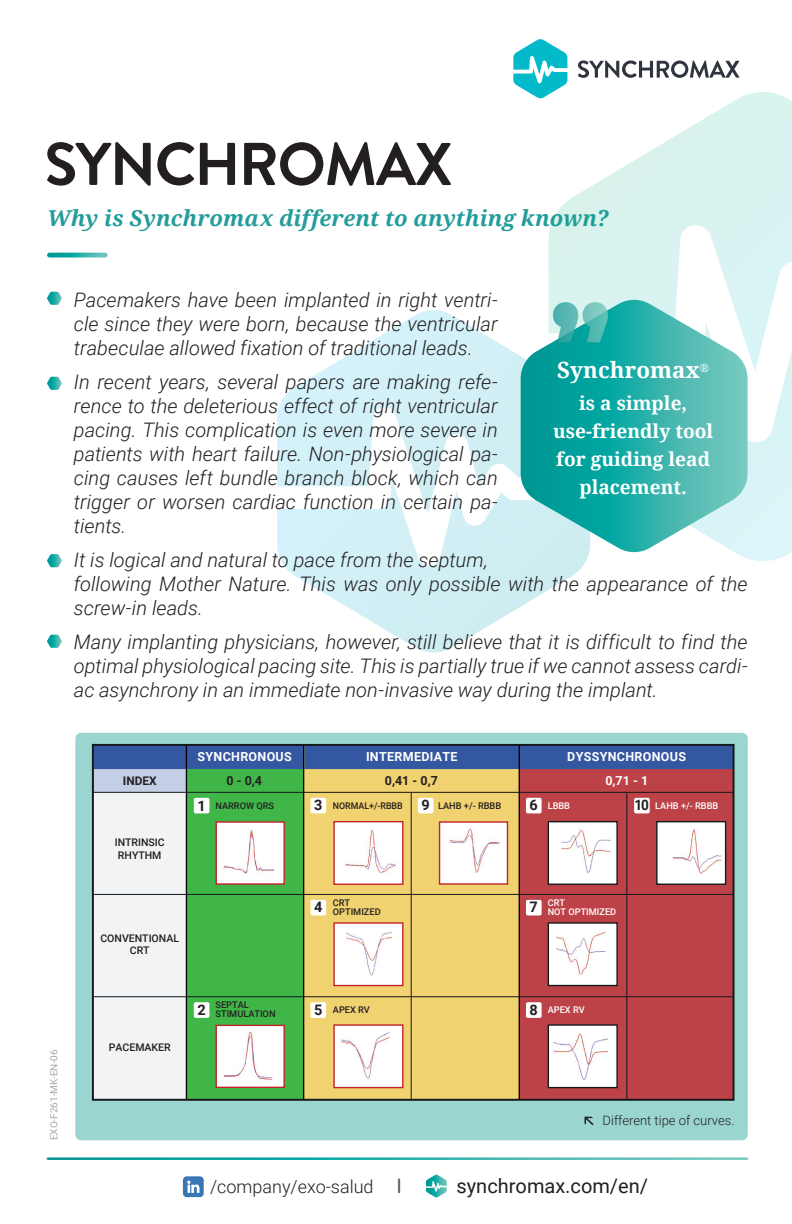
<style>
.page{position:relative;width:792px;height:1224px;background:#fff}
.page>*{position:absolute;margin:0;border:0;box-sizing:border-box;transform-origin:0 0}
.t1{font:700 22.4px "Droid Serif";color:#fff}
.t2{font:italic 700 22px "Droid Serif";letter-spacing:.005em;color:#239d9b}
.t3{font:italic 300 20px/24px "Roboto";color:#231f20;text-align:justify}
.t4{font:20px "Roboto";color:#231f20}
.t5{font:700 19.2px/28px "Droid Serif";color:#fff;text-align:center}
.t6{font:300 18px "Roboto";color:#231f20}
.t7{font:700 14.4px "Roboto";color:#231f20}
.t8{font:700 14.4px "Roboto";color:#231f20;scale:.94 1}
.t9{font:300 13px "Roboto";color:#231f20}
.t10{font:700 12.4px "Roboto";letter-spacing:.025em;color:#fff}
.t11{font:700 12.4px "Roboto";color:#231f20}
.t12{font:700 11.8px "Roboto";color:#231f20}
.t13{font:500 10.6px/12.6px "Roboto";color:#231f20;text-align:center}
.t14{font:10px "Roboto";color:#a8a9ad}
.t15{font:500 9.2px/8.6px "Roboto";color:#231f20}
.t16{font:500 9.2px/8.6px "Roboto";color:#fff}
.t17{font:500 9.2px "Roboto";color:#231f20;scale:.96 1}
.s1{font-weight:400;font-size:20px;color:#57585a}
</style>
<div class="page">
<svg style="left:277px;top:514px;width:309px;height:139px"></svg>
<svg style="left:277px;top:310px;width:244px;height:204px"></svg>
<div style="left:75px;top:733px;width:673px;height:407px;background:#9ad6cf;border-radius:6px"></div>
<svg style="left:585px;top:1117px;width:9px;height:8px"></svg>
<svg style="left:47px;top:253px;width:61px;height:5px"></svg>
<svg style="left:578px;top:60px;width:162px;height:18px"></svg>
<svg style="left:513px;top:39px;width:54px;height:59px"></svg>
<svg style="left:47px;top:142px;width:404px;height:44px"></svg>
<div style="left:183px;top:1176px;width:21px;height:21px;background:#3976b5;border-radius:4px"></div>
<svg style="left:187px;top:1181px;width:13px;height:12px"></svg>
<svg style="left:47px;top:1157px;width:701px;height:3px;background:#4ebbb6"></svg>
<svg style="left:426px;top:1175px;width:21px;height:22px"></svg>
<svg style="left:47px;top:292px;width:15px;height:13px"></svg>
<svg style="left:47px;top:377px;width:15px;height:13px"></svg>
<svg style="left:47px;top:554px;width:15px;height:13px"></svg>
<svg style="left:47px;top:635px;width:15px;height:13px"></svg>
<svg style="left:549px;top:371px;width:243px;height:190px"></svg>
<svg style="left:549px;top:92px;width:243px;height:279px"></svg>
<svg style="left:521px;top:300px;width:227px;height:254px;background:#52beb9"></svg>
<svg style="left:553px;top:302px;width:55px;height:40px;background:#62bfba"></svg>
<div style="left:186px;top:745px;width:117px;height:355px;background:#40b649"></div>
<div style="left:304px;top:745px;width:214px;height:355px;background:#f0d270"></div>
<div style="left:520px;top:746px;width:214px;height:354px;background:#bc4247"></div>
<div style="left:93px;top:745px;width:93px;height:47px;background:#c4cee5"></div>
<div style="left:92px;top:792px;width:94px;height:308px;background:#f2f3f4"></div>
<hr style="left:411px;top:792px;width:1px;height:308px;background:#16191b">
<hr style="left:626px;top:792px;width:1px;height:308px;background:#16191b">
<hr style="left:93px;top:792px;width:641px;height:1px;background:#16191b">
<hr style="left:93px;top:894px;width:641px;height:1px;background:#16191b">
<hr style="left:93px;top:996px;width:641px;height:1px;background:#16191b">
<div style="left:311px;top:900px;width:15px;height:16px;background:#fff;border-radius:2px"></div>
<div style="left:526px;top:900px;width:16px;height:16px;background:#fff;border-radius:2px"></div>
<div style="left:194px;top:1002px;width:15px;height:16px;background:#fff;border-radius:2px"></div>
<div style="left:311px;top:1002px;width:15px;height:16px;background:#fff;border-radius:2px"></div>
<div style="left:526px;top:1002px;width:16px;height:16px;background:#fff;border-radius:2px"></div>
<div style="left:216px;top:821px;width:69px;height:64px;background:#fff;border:1px solid #c32028"></div>
<img style="left:217px;top:823px;width:58px;height:57px">
<div style="left:194px;top:798px;width:15px;height:15px;background:#fff;border-radius:2px"></div>
<div style="left:311px;top:798px;width:15px;height:15px;background:#fff;border-radius:2px"></div>
<div style="left:418px;top:798px;width:15px;height:15px;background:#fff;border-radius:2px"></div>
<div style="left:526px;top:798px;width:16px;height:15px;background:#fff;border-radius:2px"></div>
<div style="left:634px;top:798px;width:16px;height:15px;background:#fff;border-radius:2px"></div>
<div style="left:93px;top:745px;width:210px;height:24px;background:#3457a1"></div>
<div style="left:548px;top:922px;width:70px;height:64px;background:#fff;border:1px solid #16191b"></div>
<img style="left:556px;top:932px;width:50px;height:43px">
<div style="left:216px;top:1025px;width:69px;height:63px;background:#fff;border:1px solid #c32028"></div>
<img style="left:223px;top:1031px;width:50px;height:50px">
<div style="left:333px;top:821px;width:71px;height:64px;background:#fff;border:1px solid #c32028"></div>
<img style="left:345px;top:823px;width:58px;height:57px">
<div style="left:439px;top:821px;width:69px;height:64px;background:#fff;border:1px solid #c32028"></div>
<img style="left:449px;top:828px;width:51px;height:45px">
<div style="left:548px;top:821px;width:70px;height:64px;background:#fff;border:1px solid #16191b"></div>
<img style="left:561px;top:829px;width:50px;height:44px">
<div style="left:656px;top:821px;width:70px;height:64px;background:#fff;border:1px solid #16191b"></div>
<img style="left:672px;top:829px;width:50px;height:45px">
<div style="left:333px;top:922px;width:71px;height:64px;background:#fff;border:1px solid #c32028"></div>
<img style="left:346px;top:932px;width:46px;height:44px">
<div style="left:333px;top:1024px;width:71px;height:64px;background:#fff;border:1px solid #c32028"></div>
<img style="left:341px;top:1032px;width:49px;height:47px">
<div style="left:548px;top:1024px;width:70px;height:64px;background:#fff;border:1px solid #16191b"></div>
<img style="left:553px;top:1033px;width:56px;height:47px">
<div style="left:304px;top:745px;width:215px;height:24px;background:#3457a1"></div>
<div style="left:520px;top:745px;width:214px;height:24px;background:#3457a1"></div>
<hr style="left:186px;top:745px;width:1px;height:355px;background:#000002">
<hr style="left:303px;top:745px;width:1px;height:355px;background:#000002">
<hr style="left:519px;top:745px;width:1px;height:355px;background:#000002">
<div style="left:92px;top:744px;width:643px;height:357px;border:2px solid #16191b"></div>
<p class="t2" style="left:47px;top:203px;width:563px">Why is Synchromax different to anything known?</p>
<p class="t3" style="left:74px;top:287px;width:425px">Pacemakers have been implanted in right ventri&shy;cle since they were born, because the ventricular trabeculae allowed fixation of traditional leads.</p>
<p class="t3" style="left:74px;top:369px;width:425px">In recent years, several papers are making refe&shy;rence to the deleterious effect of right ventricular pacing. This complication is even more severe in patients with heart failure. Non-physiological pa&shy;cing causes left bundle branch block, which can trigger or worsen cardiac function in certain pa&shy;tients.</p>
<p class="t3" style="left:74px;top:547px;width:675px;text-align:left">It is logical and natural to pace from the septum,<br>following Mother Nature. This was only possible with the appearance of the screw-in leads.</p>
<p class="t3" style="left:74px;top:629px;width:675px">Many implanting physicians, however, still believe that it is difficult to find the optimal physiological pacing site. This is partially true if we cannot assess cardi&shy;ac asynchrony in an immediate non-invasive way during the implant.</p>
<p class="t1" style="left:557px;top:355px;width:154px">Synchromax<sup>®</sup></p>
<p class="t5" style="left:553px;top:388px;width:162px">is a simple, use-friendly tool for guiding lead placement.</p>
<p class="t10" style="left:198px;top:748px;width:96px">SYNCHRONOUS</p>
<p class="t10" style="left:366px;top:748px;width:93px">INTERMEDIATE</p>
<p class="t10" style="left:567px;top:748px;width:120px">DYSSYNCHRONOUS</p>
<p class="t12" style="left:123px;top:772px;width:35px">INDEX</p>
<p class="t11" style="left:226px;top:772px;width:37px">0 - 0,4</p>
<p class="t11" style="left:385px;top:772px;width:55px">0,41 - 0,7</p>
<p class="t10" style="left:605px;top:772px;width:44px">0,71 - 1</p>
<p class="t14" style="left:47px;top:1140px;width:92px;rotate:-90deg">EXO-F261-MK-EN-06</p>
<p class="t13" style="left:115px;top:836px;width:52px">INTRINSIC<br>RHYTHM</p>
<p class="t13" style="left:100px;top:931px;width:80px">CONVENTIONAL<br>CRT</p>
<p class="t13" style="left:109px;top:1041px;width:63px">PACEMAKER</p>
<p class="t7" style="left:197px;top:795px;width:10px">1</p>
<p class="t7" style="left:314px;top:795px;width:10px">3</p>
<p class="t7" style="left:421px;top:795px;width:10px">9</p>
<p class="t7" style="left:530px;top:795px;width:10px">6</p>
<p class="t8" style="left:634px;top:795px;width:17px">10</p>
<p class="t15" style="left:216px;top:801px;width:60px">NARROW QRS</p>
<p class="t16" style="left:655px;top:801px;width:65px">LAHB +/- RBBB</p>
<p class="t17" style="left:333px;top:799px;width:74px">NORMAL+/-RBBB</p>
<p class="t15" style="left:438px;top:801px;width:65px">LAHB +/- RBBB</p>
<p class="t16" style="left:548px;top:801px;width:24px">LBBB</p>
<p class="t15" style="left:333px;top:898px;width:49px">CRT<br>OPTIMIZED</p>
<p class="t16" style="left:548px;top:898px;width:70px">CRT<br>NOT OPTIMIZED</p>
<p class="t7" style="left:314px;top:897px;width:10px">4</p>
<p class="t7" style="left:530px;top:897px;width:10px">7</p>
<p class="t15" style="left:216px;top:1001px;width:62px">SEPTAL<br>STIMULATION</p>
<p class="t15" style="left:333px;top:1005px;width:39px">APEX RV</p>
<p class="t16" style="left:548px;top:1005px;width:39px">APEX RV</p>
<p class="t7" style="left:197px;top:1000px;width:10px">2</p>
<p class="t7" style="left:314px;top:1000px;width:10px">5</p>
<p class="t7" style="left:530px;top:1000px;width:10px">8</p>
<p class="t9" style="left:603px;top:1111px;width:133px">Different tipe of curves.</p>
<p class="t6" style="left:210px;top:1174px;width:193px">/company/exo-salud <span class="s1">I</span></p>
<p class="t4" style="left:457px;top:1172px;width:193px">synchromax.com/en/</p>
</div>
